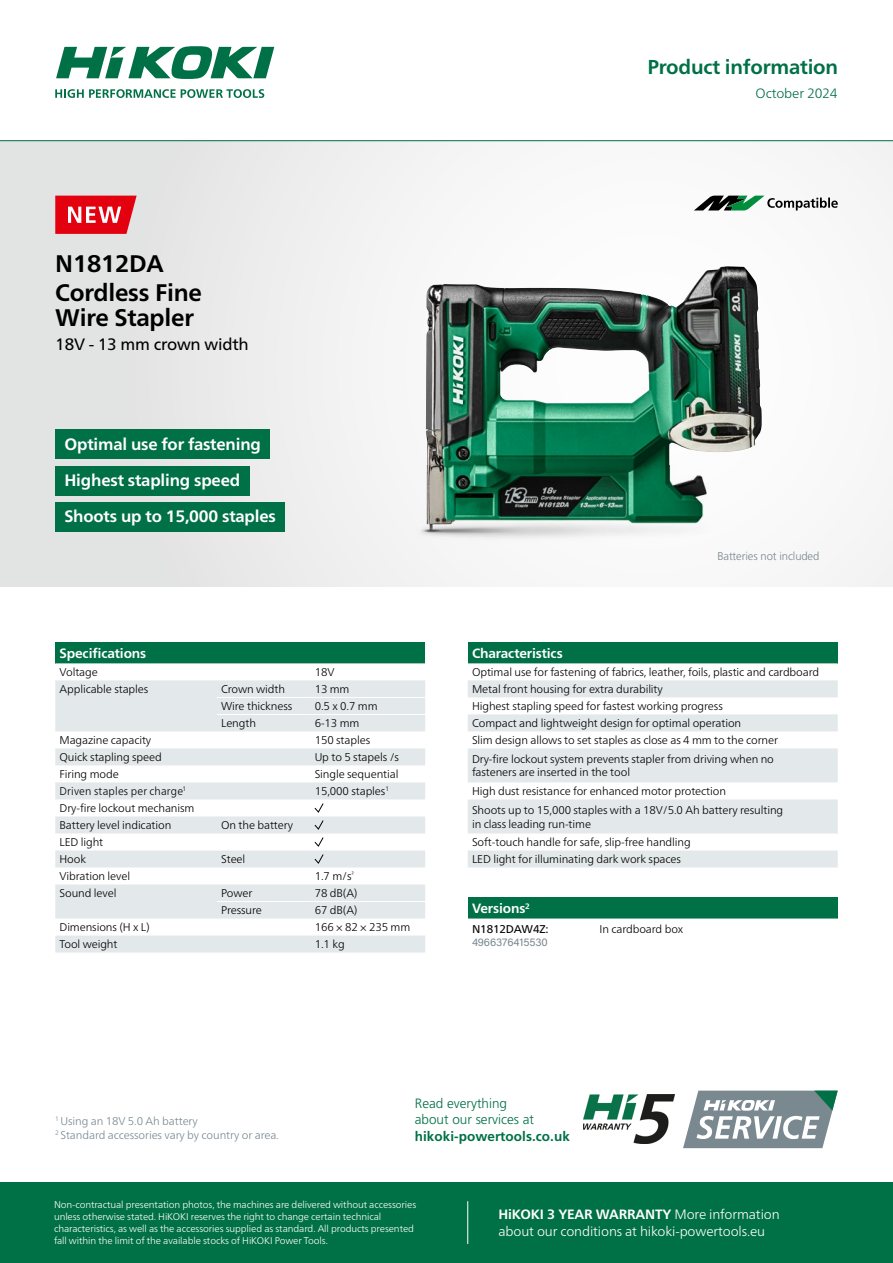
<style>
.page{position:relative;width:893px;height:1263px;background:#fff}
.page>*{position:absolute;margin:0;border:0;box-sizing:border-box;transform-origin:0 0}
.t1{font:700 24px/24.2px "Frutiger Neue LTW1 G";letter-spacing:-.01em;color:#000}
.t2{font:700 20.1px "Frutiger Neue LTW1 G";letter-spacing:-.01em;color:#007046}
.t3{font:700 16.5px/36.2px "Frutiger Neue LTW1 G";letter-spacing:-.01em;color:#fff}
.t4{font:16.5px "Frutiger Neue LTW1 G";letter-spacing:-.01em;color:#000}
.t5{font:300 13.5px/16.5px "Frutiger Neue LTW1 G";letter-spacing:-.01em;color:#fff}
.t6{font:700 13.5px "Frutiger Neue LTW1 G";letter-spacing:-.01em;color:#fff}
.t7{font:300 13.5px/16.5px "Frutiger LT Std";color:#007046}
.t8{font:700 13.5px "Frutiger LT Std";letter-spacing:.005em;color:#007046}
.t9{font:300 13.5px "Frutiger Neue LTW1 G";letter-spacing:-.01em;color:#007046}
.t10{font:300 11.25px/17px "Frutiger Neue LTW1 G";letter-spacing:-.01em;color:#000}
.t11{font:300 11.25px/13.5px "Frutiger Neue LTW1 G";letter-spacing:-.01em;color:#7a8890}
.t12{font:300 11.25px "Frutiger Neue LTW1 G";letter-spacing:.02em;color:#000;scale:.95 1}
.t13{font:300 11.25px "Frutiger LT Std";letter-spacing:-.01em;color:#7a8890}
.t14{font:11.25px "Acumin Pro";letter-spacing:-.01em;color:#7a8890}
.t15{font:11.25px "Frutiger Neue LTW1 G";letter-spacing:-.01em;color:#000}
.t16{font:300 9.75px/12px "Frutiger Neue LTW1 G";letter-spacing:-.01em;color:#fff}
.s1{font-weight:700}
</style>
<div class="page">
<div style="left:0;top:140px;width:893px;height:447px;background:linear-gradient(to right,#e7e7e8,#f4f5f4)"></div>
<div style="left:0;top:1182px;width:893px;height:81px;background:#007046"></div>
<hr style="left:0;top:140px;width:893px;height:1px;background:#007046">
<svg style="left:55px;top:89px;width:209px;height:9px"></svg>
<svg style="left:56px;top:46px;width:218px;height:33px"></svg>
<hr style="left:467px;top:1201px;width:1px;height:43px;background:#fff">
<svg style="left:683px;top:1090px;width:155px;height:58px"></svg>
<svg style="left:55px;top:196px;width:82px;height:38px;background:#e6333f"></svg>
<div style="left:468px;top:897px;width:370px;height:21px;background:#007046"></div>
<svg style="left:468px;top:918px;width:370px;height:1px"></svg>
<svg style="left:694px;top:196px;width:144px;height:14px"></svg>
<div style="left:55px;top:642px;width:370px;height:21px;background:#007046"></div>
<svg style="left:55px;top:680px;width:370px;height:272px;fill:#e3e8ea"></svg>
<hr style="left:217px;top:697px;width:93px;height:1px;background:#fff">
<hr style="left:310px;top:697px;width:115px;height:1px;background:#fff">
<hr style="left:217px;top:714px;width:93px;height:1px;background:#fff">
<hr style="left:310px;top:714px;width:115px;height:1px;background:#fff">
<hr style="left:217px;top:901px;width:93px;height:1px;background:#fff">
<hr style="left:310px;top:901px;width:115px;height:1px;background:#fff">
<svg style="left:314px;top:803px;width:10px;height:10px"></svg>
<svg style="left:314px;top:820px;width:10px;height:10px"></svg>
<svg style="left:314px;top:837px;width:10px;height:10px"></svg>
<svg style="left:314px;top:854px;width:10px;height:10px"></svg>
<div style="left:55px;top:429px;width:215px;height:30px;background:#007046"></div>
<div style="left:55px;top:466px;width:194px;height:29px;background:#007046"></div>
<div style="left:55px;top:502px;width:230px;height:29px;background:#007046"></div>
<img style="left:392px;top:466px;width:403px;height:121px">
<img style="left:426px;top:266px;width:301px;height:264px">
<div style="left:468px;top:642px;width:370px;height:21px;background:#007046"></div>
<svg style="left:468px;top:663px;width:370px;height:1px"></svg>
<svg style="left:468px;top:680px;width:370px;height:187px;fill:#e3e8ea"></svg>
<img style="left:583px;top:1094px;width:91px;height:49px">
<h2 class="t2" style="left:647px;top:55px;width:192px">Product information</h2>
<h1 class="t1" style="left:55px;top:251px;width:110px">N1812DA</h1>
<h1 class="t1" style="left:55px;top:281px;width:148px">Cordless Fine<br>Wire Stapler</h1>
<h3 class="t4" style="left:55px;top:334px;width:195px">18V - 13 mm crown width</h3>
<h3 class="t3" style="left:64px;top:426px;width:213px">Optimal use for fastening<br>Highest stapling speed<br>Shoots up to 15,000 staples</h3>
<p class="t6" style="left:60px;top:645px;width:88px">Specifications</p>
<p class="t10" style="left:60px;top:664px;width:40px">Voltage</p>
<p class="t10" style="left:315px;top:664px;width:21px">18V</p>
<p class="t10" style="left:60px;top:681px;width:90px">Applicable staples</p>
<p class="t10" style="left:221px;top:681px;width:66px">Crown width</p>
<p class="t10" style="left:315px;top:681px;width:36px">13 mm</p>
<p class="t10" style="left:221px;top:698px;width:73px">Wire thickness</p>
<p class="t10" style="left:315px;top:698px;width:64px">0.5 x 0.7 mm</p>
<p class="t10" style="left:221px;top:715px;width:36px">Length</p>
<p class="t10" style="left:315px;top:715px;width:46px">6-13 mm</p>
<p class="t10" style="left:60px;top:732px;width:93px">Magazine capacity</p>
<p class="t10" style="left:315px;top:732px;width:57px">150 staples</p>
<p class="t10" style="left:60px;top:749px;width:104px">Quick stapling speed</p>
<p class="t10" style="left:315px;top:749px;width:86px">Up to 5 stapels /s</p>
<p class="t10" style="left:60px;top:766px;width:61px">Firing mode</p>
<p class="t10" style="left:315px;top:766px;width:85px">Single sequential</p>
<p class="t12" style="left:60px;top:784px;width:135px">Driven staples per charge<sup>1</sup></p>
<p class="t10" style="left:315px;top:783px;width:76px">15,000 staples<sup>1</sup></p>
<p class="t10" style="left:60px;top:800px;width:136px">Dry-fire lockout mechanism<br>Battery level indication</p>
<p class="t10" style="left:221px;top:817px;width:73px">On the battery</p>
<p class="t10" style="left:60px;top:834px;width:45px">LED light<br>Hook</p>
<p class="t10" style="left:221px;top:851px;width:26px">Steel</p>
<p class="t10" style="left:60px;top:868px;width:72px">Vibration level</p>
<p class="t10" style="left:315px;top:868px;width:41px">1.7 m/s<sup>²</sup></p>
<p class="t10" style="left:60px;top:885px;width:58px">Sound level</p>
<p class="t10" style="left:221px;top:885px;width:33px">Power</p>
<p class="t10" style="left:315px;top:885px;width:44px">78 dB(A)</p>
<p class="t10" style="left:221px;top:902px;width:42px">Pressure</p>
<p class="t10" style="left:315px;top:902px;width:44px">67 dB(A)</p>
<p class="t10" style="left:60px;top:919px;width:92px">Dimensions (H x L)</p>
<p class="t10" style="left:315px;top:919px;width:97px">166 × 82 × 235 mm</p>
<p class="t10" style="left:60px;top:936px;width:60px">Tool weight</p>
<p class="t10" style="left:315px;top:936px;width:32px">1.1 kg</p>
<p class="t9" style="left:756px;top:85px;width:84px">October 2024</p>
<p class="t13" style="left:717px;top:549px;width:104px">Batteries not included</p>
<p class="t6" style="left:472px;top:645px;width:92px">Characteristics</p>
<p class="t10" style="left:472px;top:664px;width:349px">Optimal use for fastening of fabrics, leather, foils, plastic and cardboard Metal front housing for extra durability<br>Highest stapling speed for fastest working progress<br>Compact and lightweight design for optimal operation<br>Slim design allows to set staples as close as 4 mm to the corner</p>
<p class="t10" style="left:472px;top:752px;width:303px;line-height:13.5px">Dry-fire lockout system prevents stapler from driving when no fasteners are inserted in the tool</p>
<p class="t10" style="left:472px;top:782px;width:313px;line-height:18.8px">High dust resistance for enhanced motor protection<br>Shoots up to 15,000 staples with a 18V/5.0 Ah battery resulting</p>
<p class="t10" style="left:472px;top:814px;width:220px;line-height:18.8px">in class leading run-time<br>Soft-touch handle for safe, slip-free handling</p>
<p class="t10" style="left:472px;top:851px;width:211px">LED light for illuminating dark work spaces</p>
<p class="t6" style="left:472px;top:900px;width:59px">Versions<sup>2</sup></p>
<p class="t15" style="left:472px;top:922px;width:78px">N1812DAW4Z:</p>
<p class="t14" style="left:472px;top:934px;width:77px">4966376415530</p>
<p class="t10" style="left:600px;top:920px;width:85px">In cardboard box</p>
<p class="t11" style="left:55px;top:1114px;width:225px"><sup>1</sup> Using an 18V 5.0 Ah battery<br><sup>2</sup> Standard accessories vary by country or area.</p>
<p class="t7" style="left:415px;top:1095px;width:121px">Read everything about our services at</p>
<p class="t8" style="left:415px;top:1128px;width:156px">hikoki-powertools.co.uk</p>
<p class="t16" style="left:54px;top:1198px;width:364px">Non-contractual presentation photos, the machines are delivered without accessories unless otherwise stated. HiKOKI reserves the right to change certain technical characteristics, as well as the accessories supplied as standard. All products presented fall within the limit of the available stocks of HiKOKI Power Tools.</p>
<p class="t5" style="left:498px;top:1206px;width:283px"><span class="s1">HiKOKI 3 YEAR WARRANTY</span> More information about our conditions at hikoki-powertools.eu</p>
</div>
